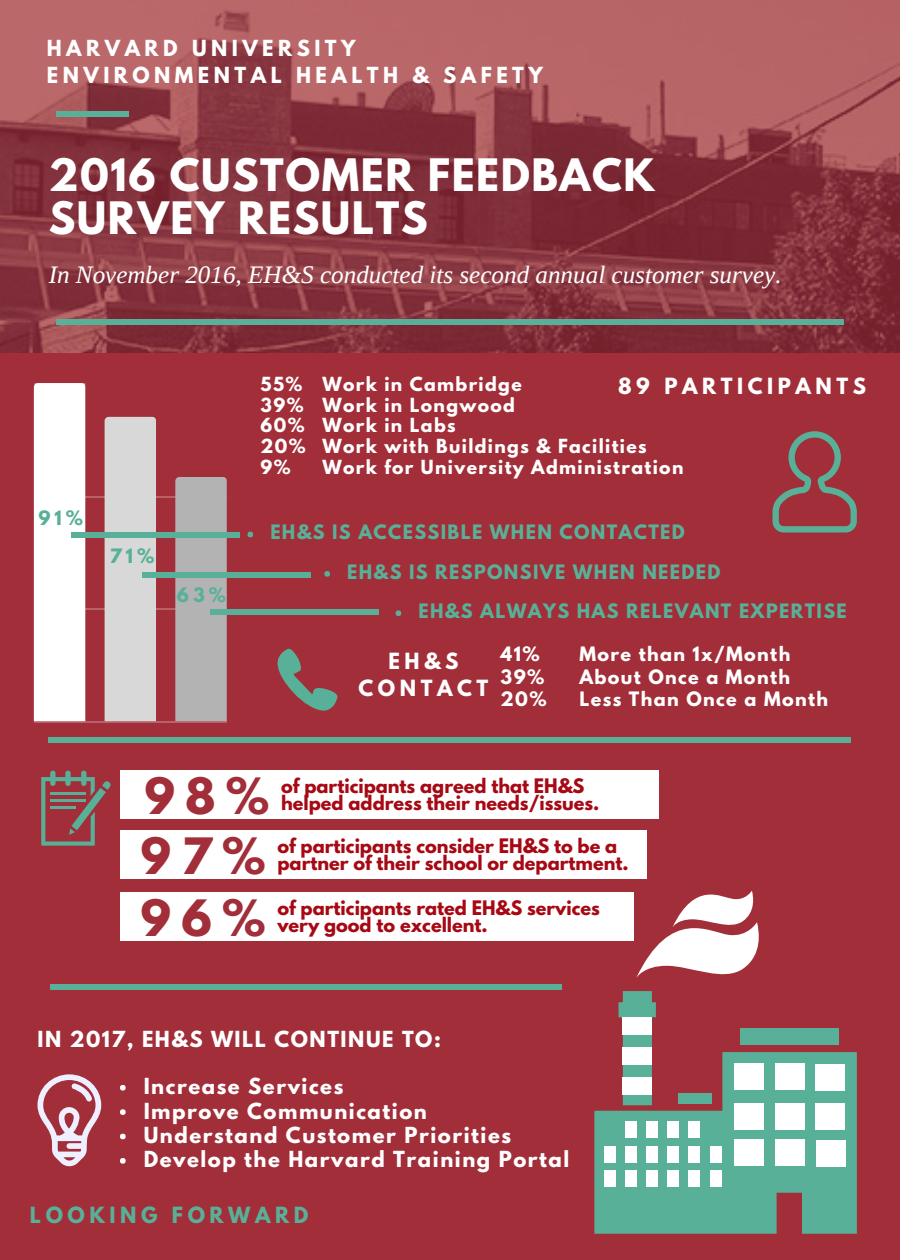
<style>
.page{position:relative;width:900px;height:1260px;background:#fff}
.page>*{position:absolute;margin:0;border:0;box-sizing:border-box;transform-origin:0 0}
.t1{font:700 44.5px/62px "League Spartan";color:#a12e38}
.t2{font:700 39.5px/43px "League Spartan";letter-spacing:.04em;color:#fff}
.t3{font:italic 25.25px "Liberation Serif";color:#fff}
.t4{font:700 19.75px/24.5px "League Spartan";letter-spacing:.08em;color:#fff}
.t5{font:700 19.75px/26.2px "League Spartan";letter-spacing:.23em;color:#fff;text-align:center}
.t6{font:700 19.75px "League Spartan";letter-spacing:.23em;color:#58b098}
.t7{font:700 17.75px/17px "League Spartan";color:#a70914}
.t8{font:700 17.5px "League Spartan";letter-spacing:.08em;color:#58b098}
.t9{font:700 17.5px/22.5px "League Spartan";letter-spacing:.08em;color:#fff}
.t10{font:700 17.25px/20.5px "League Spartan";letter-spacing:.08em;color:#fff}
</style>
<div class="page">
<div style="left:0;top:352px;width:900px;height:908px;background:#a12e38"></div>
<svg style="left:0;top:0;width:900px;height:352px;background:#94434a"></svg>
<svg style="left:277px;top:649px;width:60px;height:62px;background:#865d5a"></svg>
<svg style="left:247px;top:532px;width:6px;height:5px"></svg>
<svg style="left:773px;top:431px;width:84px;height:101px;background:#8e4e4f"></svg>
<div style="left:120px;top:831px;width:527px;height:48px;background:#fff"></div>
<div style="left:120px;top:771px;width:538px;height:48px;background:#fff"></div>
<div style="left:120px;top:892px;width:514px;height:49px;background:#fff"></div>
<div style="left:56px;top:111px;width:73px;height:5px;background:#58b098"></div>
<div style="left:56px;top:319px;width:788px;height:5px;background:#58b098"></div>
<div style="left:50px;top:984px;width:512px;height:6px;background:#58b098"></div>
<div style="left:49px;top:737px;width:802px;height:5px;background:#58b098"></div>
<svg style="left:38px;top:1074px;width:63px;height:92px;background:#bc7380"></svg>
<svg style="left:594px;top:1052px;width:263px;height:182px;background:#698"></svg>
<div style="left:678px;top:1093px;width:34px;height:11px;background:#58b098"></div>
<div style="left:740px;top:1028px;width:99px;height:17px;background:#58b098"></div>
<svg style="left:619px;top:991px;width:37px;height:114px;background:#728f82"></svg>
<div style="left:734px;top:1063px;width:30px;height:27px;background:#fff"></div>
<div style="left:775px;top:1063px;width:30px;height:27px;background:#fff"></div>
<div style="left:734px;top:1103px;width:30px;height:27px;background:#fff"></div>
<div style="left:775px;top:1103px;width:30px;height:27px;background:#fff"></div>
<div style="left:815px;top:1064px;width:30px;height:27px;background:#fff"></div>
<div style="left:815px;top:1103px;width:30px;height:27px;background:#fff"></div>
<div style="left:734px;top:1139px;width:30px;height:27px;background:#fff"></div>
<div style="left:775px;top:1139px;width:30px;height:27px;background:#fff"></div>
<div style="left:816px;top:1140px;width:29px;height:26px;background:#fff"></div>
<div style="left:689px;top:1122px;width:11px;height:16px;background:#fff"></div>
<div style="left:668px;top:1122px;width:11px;height:16px;background:#fff"></div>
<div style="left:646px;top:1122px;width:11px;height:16px;background:#fff"></div>
<div style="left:626px;top:1122px;width:11px;height:16px;background:#fff"></div>
<div style="left:710px;top:1146px;width:11px;height:17px;background:#fff"></div>
<div style="left:689px;top:1146px;width:11px;height:17px;background:#fff"></div>
<div style="left:668px;top:1146px;width:11px;height:17px;background:#fff"></div>
<div style="left:646px;top:1146px;width:11px;height:17px;background:#fff"></div>
<div style="left:626px;top:1147px;width:11px;height:16px;background:#fff"></div>
<div style="left:604px;top:1147px;width:12px;height:16px;background:#fff"></div>
<div style="left:710px;top:1171px;width:11px;height:16px;background:#fff"></div>
<div style="left:689px;top:1171px;width:11px;height:16px;background:#fff"></div>
<div style="left:668px;top:1171px;width:11px;height:16px;background:#fff"></div>
<div style="left:646px;top:1171px;width:11px;height:16px;background:#fff"></div>
<div style="left:626px;top:1171px;width:11px;height:16px;background:#fff"></div>
<div style="left:604px;top:1171px;width:12px;height:16px;background:#fff"></div>
<div style="left:623px;top:1077px;width:29px;height:17px;background:#fff"></div>
<div style="left:623px;top:1047px;width:29px;height:17px;background:#fff"></div>
<div style="left:623px;top:1017px;width:29px;height:18px;background:#fff"></div>
<svg style="left:636px;top:891px;width:127px;height:92px"></svg>
<svg style="left:41px;top:771px;width:70px;height:75px;background:#895857"></svg>
<svg style="left:120px;top:1085px;width:6px;height:6px"></svg>
<svg style="left:120px;top:1109px;width:6px;height:6px"></svg>
<svg style="left:120px;top:1134px;width:6px;height:5px"></svg>
<svg style="left:120px;top:1158px;width:6px;height:6px"></svg>
<hr style="left:34px;top:721px;width:193px;height:2px;background:#fff">
<hr style="left:34px;top:608px;width:193px;height:2px;background:#fff">
<hr style="left:34px;top:496px;width:193px;height:2px;background:#fff">
<hr style="left:34px;top:383px;width:193px;height:2px;background:#fff">
<svg style="left:34px;top:383px;width:51px;height:338px"></svg>
<div style="left:105px;top:417px;width:51px;height:304px;background:#d8d8d8"></div>
<div style="left:175px;top:477px;width:52px;height:244px;background:#b3b3b3"></div>
<div style="left:621px;top:399px;width:99px;height:40px;background:#a12e38"></div>
<div style="left:690px;top:403px;width:99px;height:28px;background:#a12e38"></div>
<div style="left:4px;top:369px;width:28px;height:379px;background:#a12e38"></div>
<div style="left:86px;top:369px;width:143px;height:42px;background:#a12e38"></div>
<svg style="left:324px;top:571px;width:6px;height:6px"></svg>
<svg style="left:396px;top:610px;width:5px;height:6px"></svg>
<div style="left:71px;top:533px;width:169px;height:5px;background:#58b098"></div>
<div style="left:143px;top:572px;width:168px;height:6px;background:#58b098"></div>
<div style="left:210px;top:609px;width:169px;height:6px;background:#58b098"></div>
<p class="t5" style="left:47px;top:38px;width:498px;text-align:left">HARVARD UNIVERSITY<br>ENVIRONMENTAL HEALTH &amp; SAFETY</p>
<h2 class="t2" style="left:49px;top:159px;width:608px">2016 CUSTOMER FEEDBACK<br>SURVEY RESULTS</h2>
<h3 class="t3" style="left:49px;top:261px;width:734px">In November 2016, EH&amp;S conducted its second annual customer survey.</h3>
<p class="t8" style="left:38px;top:509px;width:46px">91%</p>
<p class="t10" style="left:261px;top:376px;width:47px">55%<br>39%<br>60%<br>20%<br>9%</p>
<p class="t10" style="left:322px;top:376px;width:362px">Work in Cambridge<br>Work in Longwood<br>Work in Labs<br>Work with Buildings &amp; Facilities<br>Work for University Administration</p>
<p class="t5" style="left:618px;top:375px;width:249px">89 PARTICIPANTS</p>
<p class="t8" style="left:110px;top:547px;width:46px">71%</p>
<p class="t8" style="left:177px;top:586px;width:51px">63%</p>
<p class="t8" style="left:270px;top:523px;width:416px">EH&amp;S IS ACCESSIBLE WHEN CONTACTED</p>
<p class="t8" style="left:347px;top:563px;width:375px">EH&amp;S IS RESPONSIVE WHEN NEEDED</p>
<p class="t8" style="left:419px;top:602px;width:430px">EH&amp;S ALWAYS HAS RELEVANT EXPERTISE</p>
<p class="t5" style="left:359px;top:651px;width:131px">EH&amp;S<br>CONTACT</p>
<p class="t9" style="left:579px;top:645px;width:250px">More than 1x/Month<br>About Once a Month<br>Less Than Once a Month</p>
<p class="t9" style="left:501px;top:645px;width:48px">41%<br>39%<br>20%</p>
<h1 class="t1" style="left:144px;top:771px;width:126px">98%</h1>
<p class="t7" style="left:281px;top:780px;width:320px">of participants agreed that EH&amp;S helped address their needs/issues.</p>
<h1 class="t1" style="left:141px;top:831px;width:127px">97%<br>96%</h1>
<p class="t7" style="left:277px;top:840px;width:353px">of participants consider EH&amp;S to be a partner of their school or department.</p>
<p class="t7" style="left:277px;top:901px;width:324px">of participants rated EH&amp;S services very good to excellent.</p>
<p class="t4" style="left:37px;top:1030px;width:405px">IN 2017, EH&amp;S WILL CONTINUE TO:</p>
<p class="t4" style="left:144px;top:1077px;width:427px">Increase Services<br>Improve Communication<br>Understand Customer Priorities<br>Develop the Harvard Training Portal</p>
<p class="t6" style="left:30px;top:1205px;width:280px">LOOKING FORWARD</p>
</div>
